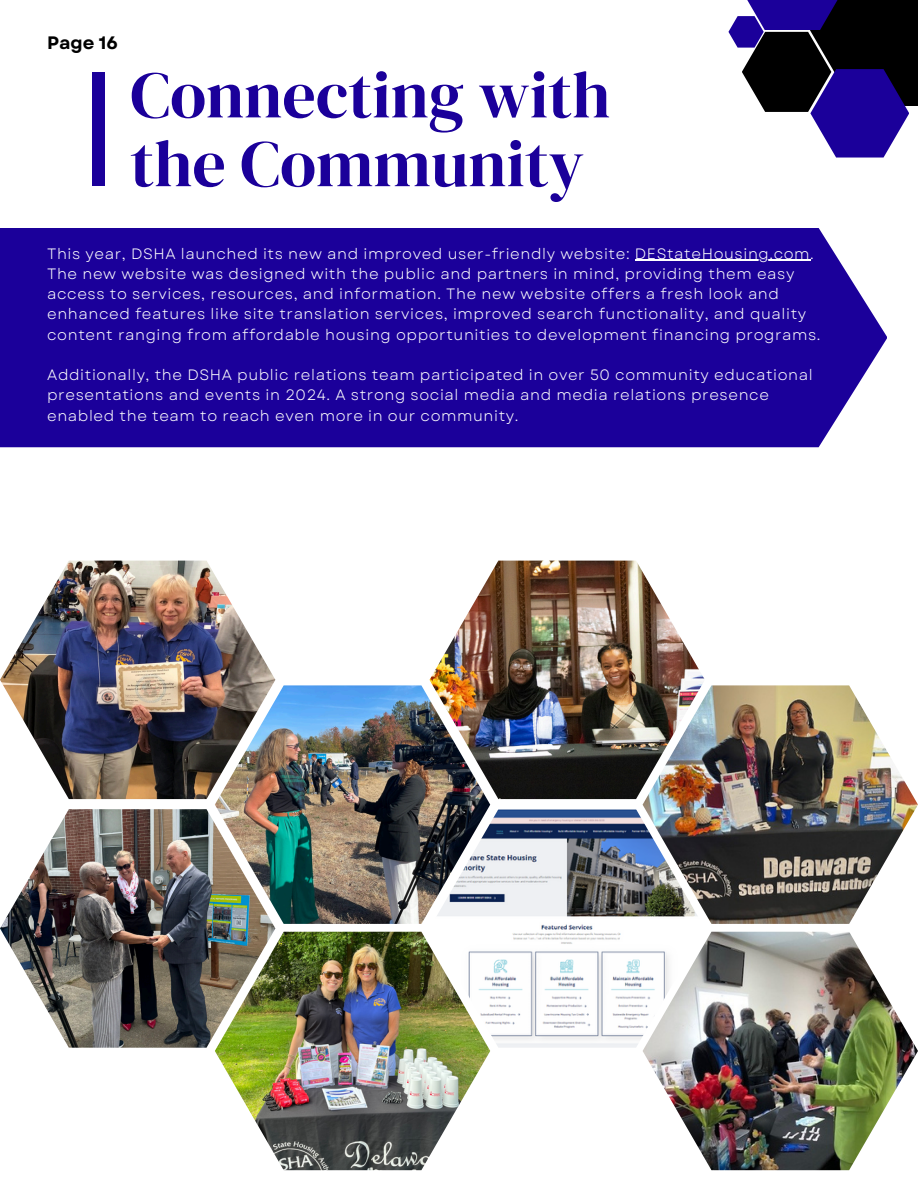
<style>
.page{position:relative;width:918px;height:1188px;background:#fff}
.page>*{position:absolute;margin:0;border:0;box-sizing:border-box;transform-origin:0 0}
.t1{font:66px/68.8px "DM Serif Display";color:#1b009a}
.t2{font:700 18px "Garet";color:#000}
.t3{font:15px/20.2px "Garet";letter-spacing:.04em;color:#fff}
</style>
<div class="page">
<div style="left:92px;top:72px;width:13px;height:114px;background:#1b009a"></div>
<div style="left:792px;top:0;width:126px;height:106px;background:#000"></div>
<svg style="left:728px;top:16px;width:181px;height:142px"></svg>
<svg style="left:739px;top:0;width:107px;height:30px;fill:#1b009a"></svg>
<div style="left:0;top:228px;width:887px;height:219px;background:#1b009a"></div>
<hr style="left:635px;top:260px;width:175px;height:1px;background:#fff">
<img style="left:215px;top:685px;width:275px;height:239px">
<img style="left:643px;top:685px;width:275px;height:239px">
<img style="left:215px;top:932px;width:275px;height:238px">
<img style="left:643px;top:932px;width:275px;height:238px">
<img style="left:0;top:561px;width:275px;height:238px">
<img style="left:0;top:809px;width:275px;height:239px">
<img style="left:430px;top:809px;width:275px;height:239px">
<img style="left:430px;top:561px;width:275px;height:238px">
<p class="t2" style="left:47px;top:30px;width:72px">Page 16</p>
<h2 class="t1" style="left:130px;top:60px;width:482px">Connecting with the Community</h2>
<h1 class="t3" style="left:47px;top:243px;width:768px">This year, DSHA launched its new and improved user-friendly website: DEStateHousing.com.</h1>
<p class="t3" style="left:47px;top:264px;width:749px">The new website was designed with the public and partners in mind, providing them easy</p>
<p class="t3" style="left:47px;top:284px;width:775px">access to services, resources, and information. The new website offers a fresh look and enhanced features like site translation services, improved search functionality, and quality content ranging from affordable housing opportunities to development financing programs.</p>
<p class="t3" style="left:47px;top:365px;width:767px">Additionally, the DSHA public relations team participated in over 50 community educational</p>
<p class="t3" style="left:47px;top:385px;width:723px">presentations and events in 2024. A strong social media and media relations presence enabled the team to reach even more in our community.</p>
</div>
